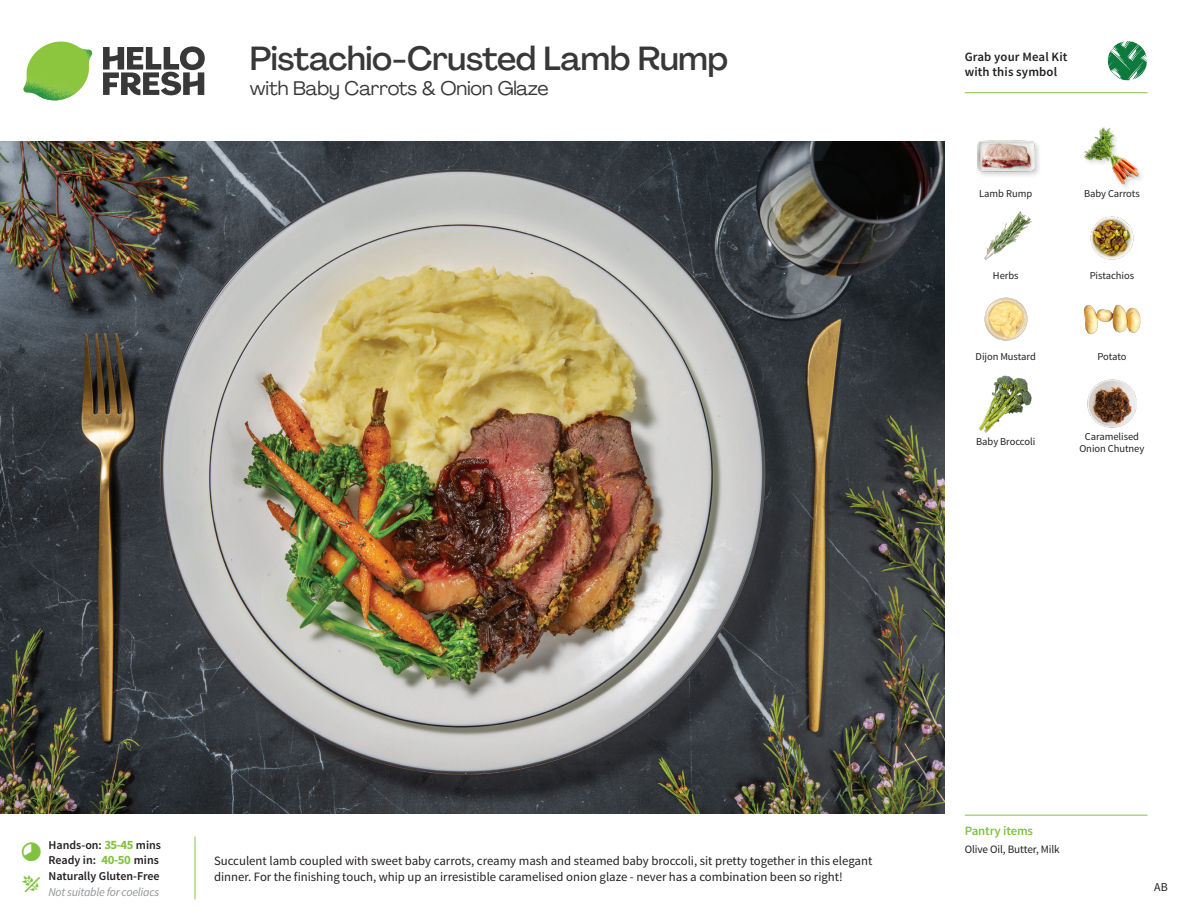
<style>
.page{position:relative;width:1188px;height:918px;background:#fff}
.page>*{position:absolute;margin:0;border:0;box-sizing:border-box;transform-origin:0 0}
._15_Titel_UK{font:500 33px "Agrandir";letter-spacing:-.015em;color:#383839}
._15_Titel_UK-2{font:19.5px "Agrandir";letter-spacing:-.01em;color:#383839}
.Step_6_Text_AU{font:12.75px/16.5px "Source Sans Pro";color:#231f20}
.t1{font:600 12.75px/15px "Source Sans Pro";letter-spacing:.01em;color:#231f20}
._04_Headers_Front{font:600 12.75px "Source Sans Pro";letter-spacing:-.01em;color:#81c340}
._04_Intro{font:600 12px "Source Sans Pro";color:#231f20}
._04_Intro-2{font:italic 12px "Source Sans Pro";letter-spacing:-.02em;color:#939598}
.t2{font:12px "Source Sans Pro";color:#231f20}
._05_Pantry{font:11.25px "Source Sans Pro";letter-spacing:-.01em;color:#231f20}
._18_FRONT_ingredient{font:10.5px/12px "Source Sans Pro";letter-spacing:-.005em;color:#231f20;text-align:center}
.s1{font-weight:700;font-size:12.75px;color:#81c340}
</style>
<div class="page">
<svg style="left:103px;top:46px;width:102px;height:49px"></svg>
<img style="left:23px;top:42px;width:69px;height:59px">
<svg style="left:1090px;top:41px;width:58px;height:53px"></svg>
<img style="left:0;top:142px;width:945px;height:672px">
<img style="left:1083px;top:304px;width:58px;height:31px">
<img style="left:1088px;top:379px;width:48px;height:49px">
<img style="left:984px;top:297px;width:44px;height:44px">
<img style="left:978px;top:375px;width:54px;height:57px">
<img style="left:984px;top:211px;width:48px;height:49px">
<img style="left:1090px;top:216px;width:44px;height:44px">
<div style="left:976px;top:139px;width:65px;height:39px;background:#231f20;opacity:.2"></div>
<img style="left:977px;top:139px;width:57px;height:39px">
<img style="left:1083px;top:127px;width:58px;height:58px">
<hr style="left:965px;top:815px;width:183px;height:1px;background:#81c340">
<hr style="left:965px;top:92px;width:183px;height:1px;background:#81c340">
<p class="_15_Titel_UK" style="left:250px;top:38px;width:480px">Pistachio-Crusted Lamb Rump</p>
<p class="_15_Titel_UK-2" style="left:250px;top:76px;width:300px">with Baby Carrots &amp; Onion Glaze</p>
<p class="t1" style="left:965px;top:50px;width:104px">Grab your Meal Kit with this symbol</p>
<p class="_18_FRONT_ingredient" style="left:979px;top:188px;width:54px">Lamb Rump</p>
<p class="_18_FRONT_ingredient" style="left:1084px;top:188px;width:57px">Baby Carrots</p>
<p class="_18_FRONT_ingredient" style="left:993px;top:270px;width:27px">Herbs</p>
<p class="_18_FRONT_ingredient" style="left:1090px;top:270px;width:46px">Pistachios</p>
<p class="_18_FRONT_ingredient" style="left:976px;top:351px;width:62px">Dijon Mustard</p>
<p class="_18_FRONT_ingredient" style="left:1097px;top:351px;width:31px">Potato</p>
<p class="_18_FRONT_ingredient" style="left:976px;top:435px;width:61px">Baby Broccoli</p>
<p class="_18_FRONT_ingredient" style="left:1079px;top:431px;width:66px">Caramelised<br>Onion Chutney</p>
<p class="_04_Intro" style="left:48px;top:837px;width:114px">Hands-on: <span class="s1">35-45</span> mins</p>
<p class="_04_Intro" style="left:48px;top:852px;width:112px">Ready in: <span class="s1">40-50</span> mins</p>
<p class="_04_Intro" style="left:48px;top:869px;width:113px">Naturally Gluten-Free</p>
<p class="_04_Intro-2" style="left:48px;top:885px;width:112px">Not suitable for coeliacs</p>
<p class="Step_6_Text_AU" style="left:214px;top:852px;width:660px">Succulent lamb coupled with sweet baby carrots, creamy mash and steamed baby broccoli, sit pretty together in this elegant dinner. For the finishing touch, whip up an irresistible caramelised onion glaze - never has a combination been so right!</p>
<p class="_04_Headers_Front" style="left:965px;top:822px;width:70px">Pantry items</p>
<p class="_05_Pantry" style="left:965px;top:842px;width:97px">Olive Oil, Butter, Milk</p>
<p class="t2" style="left:1154px;top:879px;width:15px">AB</p>
</div>
